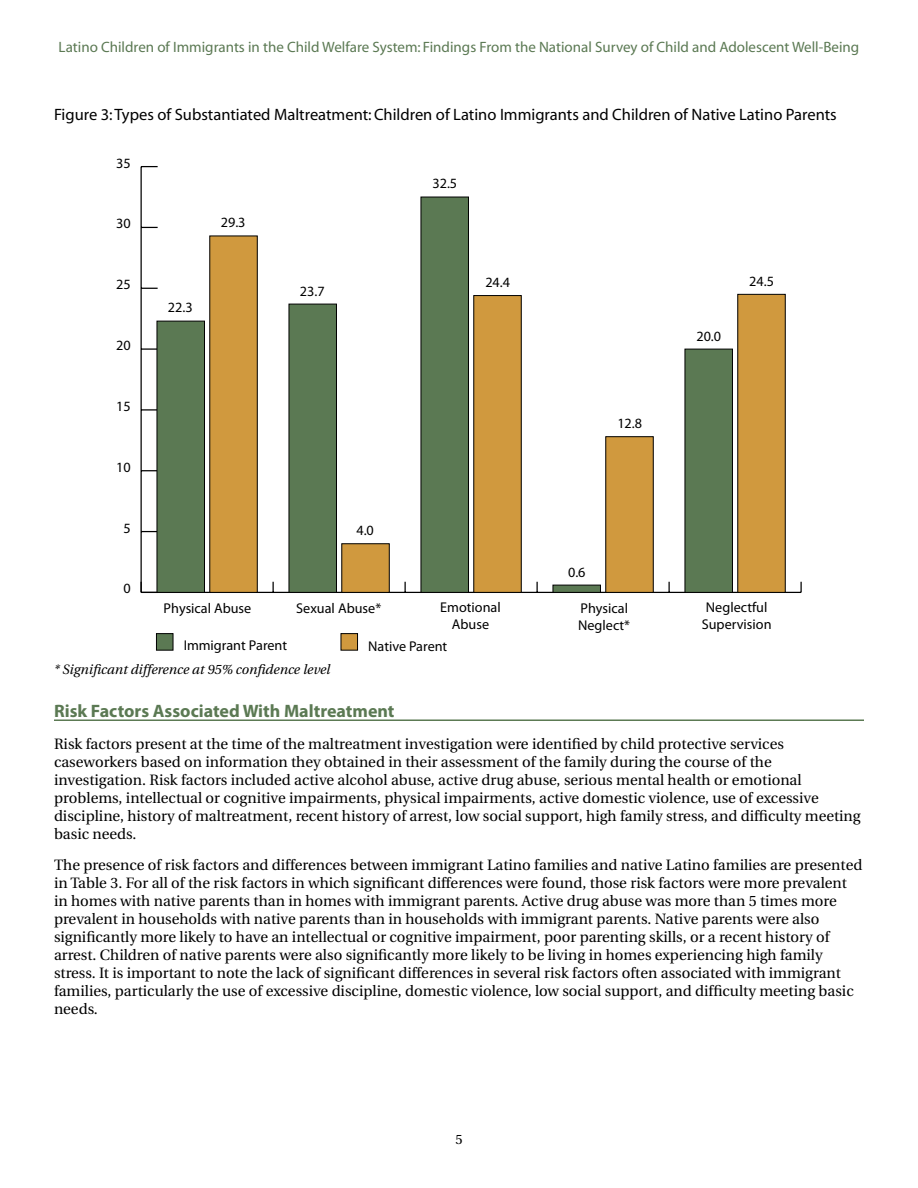
<style>
.page{position:relative;width:918px;height:1188px;background:#fff}
.page>*{position:absolute;margin:0;border:0;box-sizing:border-box;transform-origin:0 0}
.t1{font:700 18px "Myriad Pro";color:#5b7953}
.t2{font:16.5px "Myriad";color:#000}
.t3{font:15px/18px "Utopia";color:#000}
.t4{font:15px "Myriad";color:#5b7953}
.t5{font:14.25px/17.1px "Myriad Pro";color:#000}
.t6{font:italic 13.5px "Utopia";color:#000}
.t7{font:13.5px "Utopia";color:#000}
</style>
<div class="page">
<hr style="left:54px;top:719px;width:810px;height:2px;background:#5b7953">
<hr style="left:141px;top:592px;width:660px;height:1px;background:#000">
<svg style="left:536px;top:582px;width:2px;height:10px"></svg>
<svg style="left:668px;top:582px;width:2px;height:10px"></svg>
<svg style="left:800px;top:582px;width:2px;height:10px"></svg>
<hr style="left:141px;top:167px;width:1px;height:425px;background:#000">
<svg style="left:141px;top:582px;width:16px;height:10px"></svg>
<svg style="left:142px;top:531px;width:15px;height:1px"></svg>
<svg style="left:142px;top:470px;width:15px;height:1px"></svg>
<svg style="left:142px;top:409px;width:15px;height:2px"></svg>
<svg style="left:142px;top:348px;width:15px;height:2px"></svg>
<svg style="left:142px;top:288px;width:16px;height:1px"></svg>
<svg style="left:142px;top:227px;width:16px;height:1px"></svg>
<svg style="left:141px;top:166px;width:17px;height:1px"></svg>
<div style="left:209px;top:236px;width:49px;height:357px;background:#d0993e;border:1px solid #000"></div>
<div style="left:341px;top:543px;width:49px;height:50px;background:#d0993e;border:1px solid #000"></div>
<div style="left:473px;top:295px;width:49px;height:298px;background:#d0993e;border:1px solid #000"></div>
<div style="left:605px;top:436px;width:49px;height:157px;background:#d0993e;border:1px solid #000"></div>
<div style="left:737px;top:294px;width:49px;height:299px;background:#d0993e;border:1px solid #000"></div>
<div style="left:157px;top:321px;width:48px;height:272px;background:#5b7953;border:1px solid #000"></div>
<div style="left:289px;top:304px;width:48px;height:289px;background:#5b7953;border:1px solid #000"></div>
<div style="left:421px;top:197px;width:48px;height:396px;background:#5b7953;border:1px solid #000"></div>
<div style="left:553px;top:585px;width:48px;height:8px;background:#5b7953;border:1px solid #000"></div>
<div style="left:685px;top:349px;width:48px;height:244px;background:#5b7953;border:1px solid #000"></div>
<div style="left:156px;top:633px;width:17px;height:17px;background:#5b7953;border:1px solid #000"></div>
<div style="left:341px;top:633px;width:17px;height:17px;background:#d0993e;border:1px solid #000"></div>
<p class="t4" style="left:59px;top:39px;width:802px">Latino Children of Immigrants in the Child Welfare System: Findings From the National Survey of Child and Adolescent Well-Being</p>
<p class="t2" style="left:54px;top:107px;width:784px">Figure 3: Types of Substantiated Maltreatment: Children of Latino Immigrants and Children of Native Latino Parents</p>
<p class="t5" style="left:116px;top:154px;width:16px">35</p>
<p class="t5" style="left:116px;top:215px;width:16px">30</p>
<p class="t5" style="left:116px;top:276px;width:16px">25</p>
<p class="t5" style="left:116px;top:336px;width:16px">20</p>
<p class="t5" style="left:116px;top:397px;width:16px">15</p>
<p class="t5" style="left:116px;top:458px;width:16px">10</p>
<p class="t5" style="left:124px;top:519px;width:9px">5</p>
<p class="t5" style="left:124px;top:580px;width:9px">0</p>
<p class="t5" style="left:221px;top:214px;width:26px">29.3</p>
<p class="t5" style="left:168px;top:299px;width:26px">22.3</p>
<p class="t5" style="left:300px;top:282px;width:26px">23.7</p>
<p class="t5" style="left:356px;top:521px;width:19px">4.0</p>
<p class="t5" style="left:432px;top:175px;width:26px">32.5</p>
<p class="t5" style="left:485px;top:274px;width:26px">24.4</p>
<p class="t5" style="left:617px;top:415px;width:26px">12.8</p>
<p class="t5" style="left:696px;top:328px;width:26px">20.0</p>
<p class="t5" style="left:749px;top:272px;width:26px">24.5</p>
<p class="t5" style="left:568px;top:564px;width:19px">0.6</p>
<p class="t5" style="left:164px;top:599px;width:89px">Physical Abuse</p>
<p class="t5" style="left:296px;top:599px;width:87px">Sexual Abuse*</p>
<p class="t5" style="left:440px;top:598px;width:62px;text-align:center">Emotional<br>Abuse</p>
<p class="t5" style="left:578px;top:600px;width:53px">Physical<br>Neglect*</p>
<p class="t5" style="left:702px;top:598px;width:71px">Neglectful<br>Supervision</p>
<p class="t5" style="left:184px;top:636px;width:105px">Immigrant Parent</p>
<p class="t5" style="left:368px;top:637px;width:80px">Native Parent</p>
<p class="t6" style="left:54px;top:662px;width:278px">* Significant difference at 95% confidence level</p>
<p class="t1" style="left:54px;top:700px;width:342px">Risk Factors Associated With Maltreatment</p>
<p class="t3" style="left:54px;top:735px;width:808px">Risk factors present at the time of the maltreatment investigation were identified by child protective services caseworkers based on information they obtained in their assessment of the family during the course of the investigation. Risk factors included active alcohol abuse, active drug abuse, serious mental health or emotional problems, intellectual or cognitive impairments, physical impairments, active domestic violence, use of excessive discipline, history of maltreatment, recent history of arrest, low social support, high family stress, and difficulty meeting basic needs.</p>
<p class="t3" style="left:54px;top:857px;width:810px">The presence of risk factors and differences between immigrant Latino families and native Latino families are presented in Table 3. For all of the risk factors in which significant differences were found, those risk factors were more prevalent in homes with native parents than in homes with immigrant parents. Active drug abuse was more than 5 times more prevalent in households with native parents than in households with immigrant parents. Native parents were also significantly more likely to have an intellectual or cognitive impairment, poor parenting skills, or a recent history of arrest. Children of native parents were also significantly more likely to be living in homes experiencing high family stress. It is important to note the lack of significant differences in several risk factors often associated with immigrant families, particularly the use of excessive discipline, domestic violence, low social support, and difficulty meeting basic needs.</p>
<p class="t7" style="left:455px;top:1132px;width:9px">5</p>
</div>
